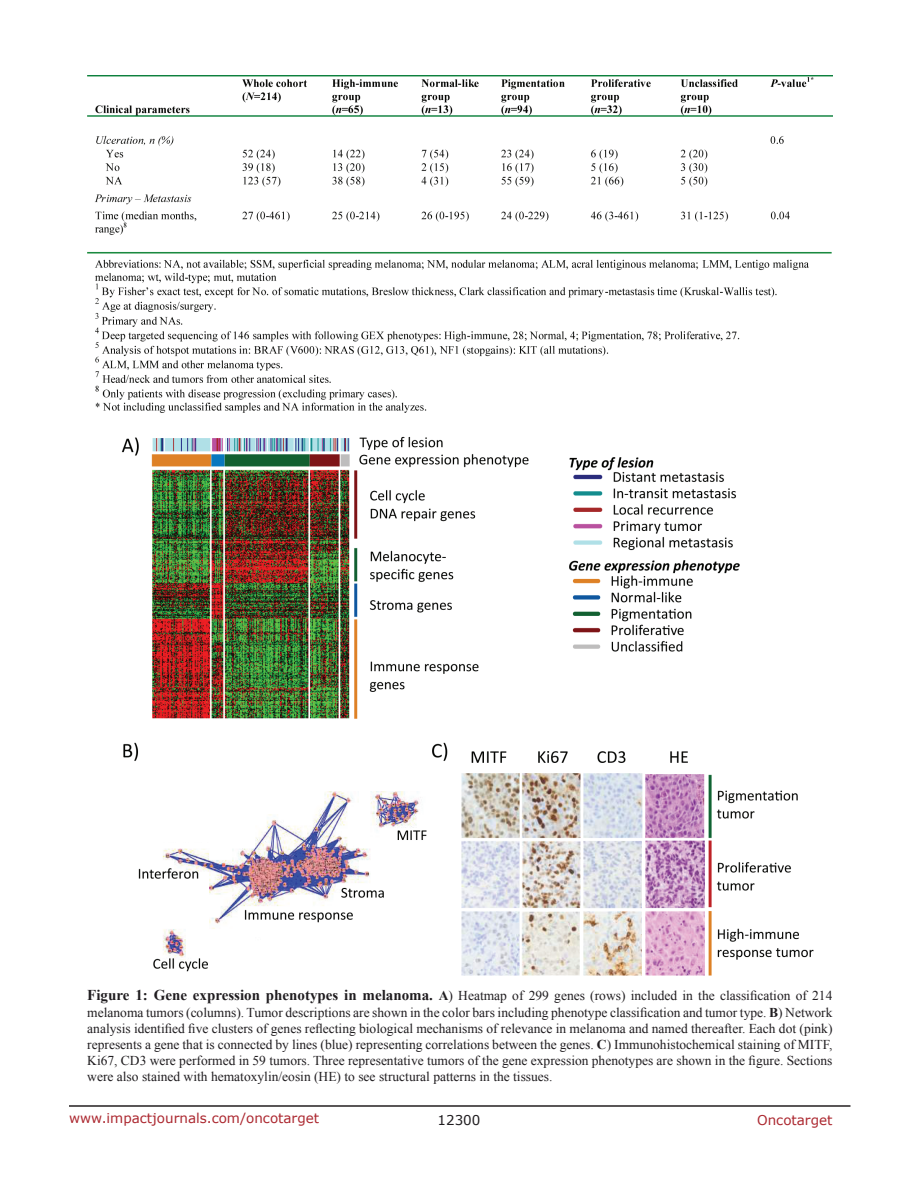
<style>
.page{position:relative;width:918px;height:1188px;background:#fff}
.page>*{position:absolute;margin:0;border:0;box-sizing:border-box;transform-origin:0 0}
.t1{font:13.5px/16.2px "Times New Roman";color:#201d20;text-align:justify}
.t2{font:13.5px "Verdana";color:#ac2830}
.t3{font:13.5px "Verdana";color:#201d20}
.s1{font-weight:700;font-size:15px}
.s2{font-weight:700}
</style>
<div class="page">
<hr style="left:69px;top:1105px;width:781px;height:2px;background:#231f20">
<img style="left:121px;top:436px;width:693px;height:540px">
<img style="left:87px;top:76px;width:745px;height:336px">
<p class="t1" style="left:87px;top:988px;width:747px"><span class="s1">Figure 1: Gene expression phenotypes in melanoma.</span> <span class="s2">A</span>) Heatmap of 299 genes (rows) included in the classification of 214 melanoma tumors (columns). Tumor descriptions are shown in the color bars including phenotype classification and tumor type. <span class="s2">B</span>) Network analysis identified five clusters of genes reflecting biological mechanisms of relevance in melanoma and named thereafter. Each dot (pink) represents a gene that is connected by lines (blue) representing correlations between the genes. <span class="s2">C</span>) Immunohistochemical staining of MITF, Ki67, CD3 were performed in 59 tumors. Three representative tumors of the gene expression phenotypes are shown in the figure. Sections were also stained with hematoxylin/eosin (HE) to see structural patterns in the tissues.</p>
<p class="t2" style="left:69px;top:1109px;width:252px">www.impactjournals.com/oncotarget</p>
<p class="t3" style="left:438px;top:1111px;width:44px">12300</p>
<p class="t2" style="left:757px;top:1111px;width:77px">Oncotarget</p>
</div>
